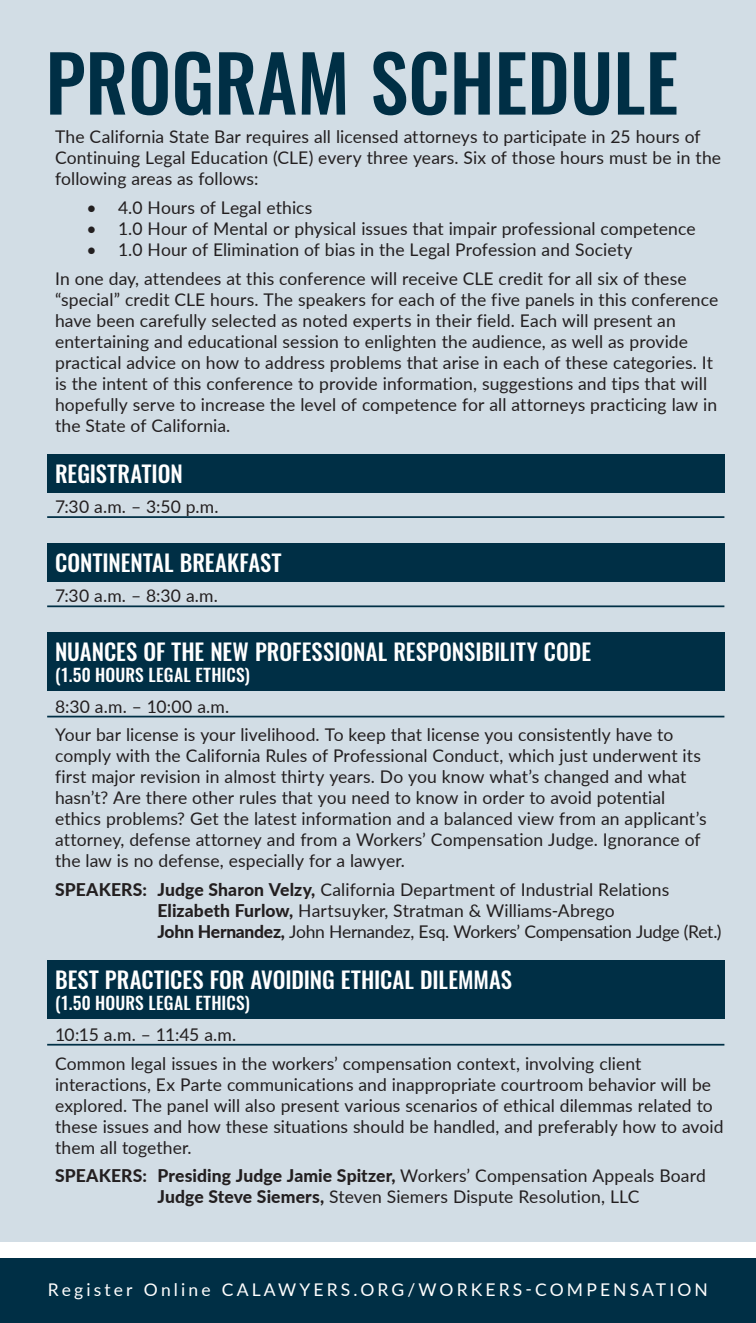
<style>
.page{position:relative;width:756px;height:1323px;background:#fff}
.page>*{position:absolute;margin:0;border:0;box-sizing:border-box;transform-origin:0 0}
.t1{font:500 77px "Oswald";color:#002f45}
.t2{font:500 22.75px "Oswald";color:#fff}
.t3{font:17.5px/21px "Lato";letter-spacing:.005em;color:#231f20}
.t4{font:17.5px "Lato";letter-spacing:.18em;color:#fff}
.t5{font:500 17.5px "Oswald";letter-spacing:.01em;color:#fff}
.s1{font-weight:800}
</style>
<div class="page">
<div style="left:0;top:0;width:756px;height:1311px;background:#d2dde5"></div>
<div style="left:0;top:1258px;width:756px;height:65px;background:#002f45"></div>
<div style="left:0;top:1242px;width:756px;height:16px;background:#fff"></div>
<div style="left:47px;top:454px;width:677px;height:38px;background:#002f45"></div>
<hr style="left:47px;top:516px;width:677px;height:2px;background:#002f45">
<div style="left:47px;top:543px;width:677px;height:39px;background:#002f45"></div>
<hr style="left:47px;top:605px;width:677px;height:2px;background:#002f45">
<div style="left:47px;top:633px;width:677px;height:58px;background:#002f45"></div>
<hr style="left:47px;top:716px;width:677px;height:1px;background:#002f45">
<div style="left:47px;top:961px;width:677px;height:58px;background:#002f45"></div>
<hr style="left:47px;top:1044px;width:677px;height:2px;background:#002f45">
<h1 class="t1" style="left:46px;top:30px;width:634px">PROGRAM SCHEDULE</h1>
<p class="t3" style="left:55px;top:125px;width:668px">The California State Bar requires all licensed attorneys to participate in 25 hours of<br>Continuing Legal Education (CLE) every three years. Six of those hours must be in the following areas as follows:</p>
<p class="t3" style="left:87px;top:196px;width:227px">• 4.0 Hours of Legal ethics</p>
<p class="t3" style="left:87px;top:217px;width:611px">• 1.0 Hour of Mental or physical issues that impair professional competence</p>
<p class="t3" style="left:55px;top:234px;width:633px;line-height:28.9px;text-indent:32px">• 1.0 Hour of Elimination of bias in the Legal Profession and Society<br>In one day, attendees at this conference will receive CLE credit for all six of these</p>
<p class="t3" style="left:55px;top:288px;width:665px">“special” credit CLE hours. The speakers for each of the five panels in this conference have been carefully selected as noted experts in their field. Each will present an entertaining and educational session to enlighten the audience, as well as provide practical advice on how to address problems that arise in each of these categories. It is the intent of this conference to provide information, suggestions and tips that will hopefully serve to increase the level of competence for all attorneys practicing law in the State of California.</p>
<h2 class="t2" style="left:55px;top:457px;width:129px">REGISTRATION</h2>
<p class="t3" style="left:55px;top:495px;width:165px">7:30 a.m. – 3:50 p.m.</p>
<h2 class="t2" style="left:55px;top:547px;width:228px">CONTINENTAL BREAKFAST</h2>
<p class="t3" style="left:55px;top:585px;width:164px">7:30 a.m. – 8:30 a.m.</p>
<h2 class="t2" style="left:55px;top:636px;width:537px">NUANCES OF THE NEW PROFESSIONAL RESPONSIBILITY CODE</h2>
<p class="t5" style="left:55px;top:663px;width:196px">(1.50 HOURS LEGAL ETHICS)</p>
<p class="t3" style="left:55px;top:691px;width:620px;line-height:28.9px">8:30 a.m. – 10:00 a.m.<br>Your bar license is your livelihood. To keep that license you consistently have to</p>
<p class="t3" style="left:55px;top:745px;width:653px">comply with the California Rules of Professional Conduct, which just underwent its first major revision in almost thirty years. Do you know what’s changed and what hasn’t? Are there other rules that you need to know in order to avoid potential ethics problems? Get the latest information and a balanced view from an applicant’s attorney, defense attorney and from a Workers’ Compensation Judge. Ignorance of the law is no defense, especially for a lawyer.</p>
<p class="t3" style="left:157px;top:879px;width:566px;text-indent:-102px"><span class="s1">SPEAKERS: Judge Sharon Velzy,</span> California Department of Industrial Relations<br><span class="s1">Elizabeth Furlow,</span> Hartsuyker, Stratman &amp; Williams-Abrego<br><span class="s1">John Hernandez,</span> John Hernandez, Esq. Workers’ Compensation Judge (Ret.)</p>
<h2 class="t2" style="left:55px;top:964px;width:459px">BEST PRACTICES FOR AVOIDING ETHICAL DILEMMAS</h2>
<p class="t5" style="left:55px;top:991px;width:196px">(1.50 HOURS LEGAL ETHICS)</p>
<p class="t3" style="left:55px;top:1019px;width:588px;line-height:28.9px">10:15 a.m. – 11:45 a.m.<br>Common legal issues in the workers’ compensation context, involving client</p>
<p class="t3" style="left:55px;top:1073px;width:670px">interactions, Ex Parte communications and inappropriate courtroom behavior will be explored. The panel will also present various scenarios of ethical dilemmas related to these issues and how these situations should be handled, and preferably how to avoid them all together.</p>
<p class="t3" style="left:157px;top:1165px;width:550px;text-indent:-102px"><span class="s1">SPEAKERS: Presiding Judge Jamie Spitzer,</span> Workers’ Compensation Appeals Board<br><span class="s1">Judge Steve Siemers,</span> Steven Siemers Dispute Resolution, LLC</p>
<p class="t4" style="left:48px;top:1278px;width:662px">Register Online CALAWYERS.ORG/WORKERS-COMPENSATION</p>
</div>
